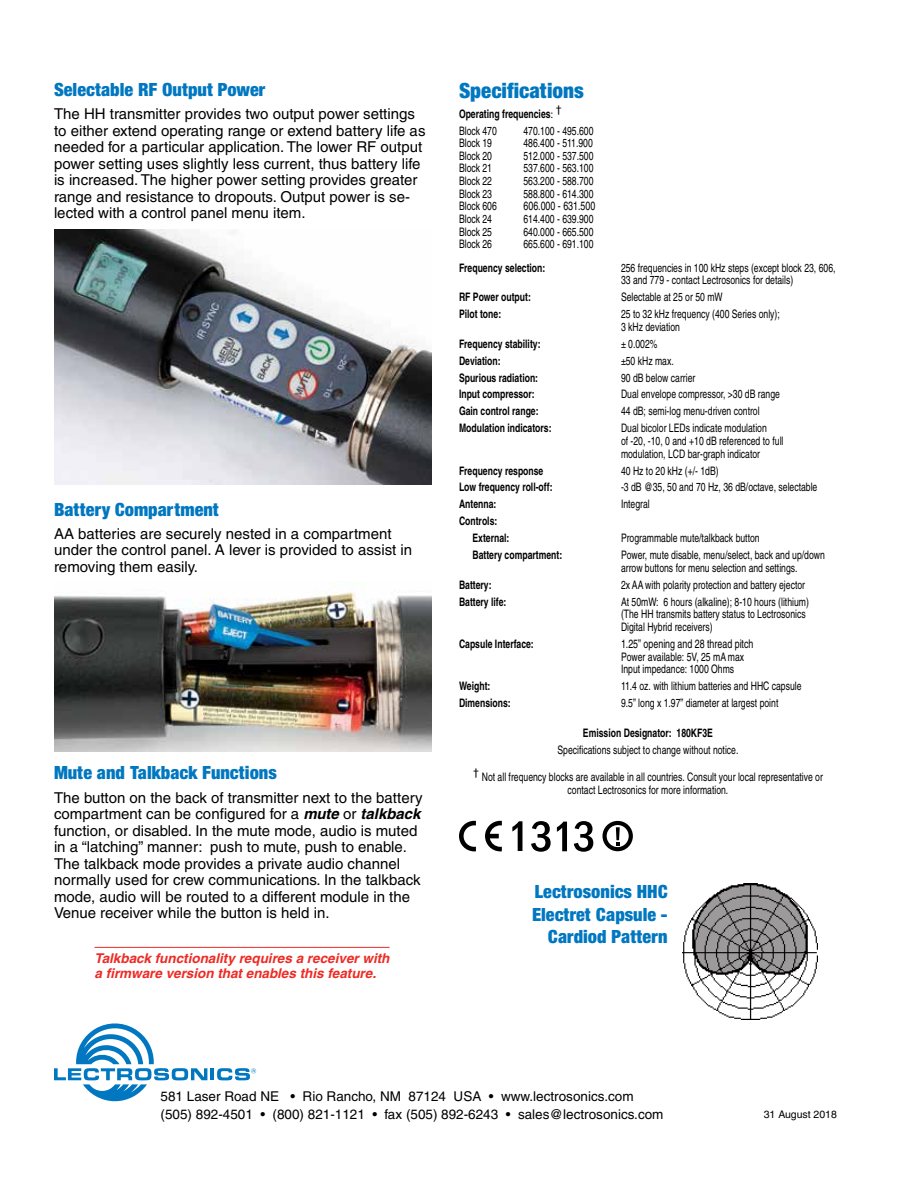
<style>
.page{position:relative;width:918px;height:1188px;background:#fff}
.page>*{position:absolute;margin:0;border:0;box-sizing:border-box;transform-origin:0 0}
.t1{font:900 condensed 22.5px "Sans";color:#0077c0}
.t2{font:900 condensed 19.5px/22.5px "Sans";color:#0077c0;text-align:right}
.t3{font:15px/16.5px "Helvetica";color:#000}
.t4{font:13.5px/18px "Helvetica";color:#000}
.t5{font:italic 700 13.5px/15px "Helvetica";color:#ee2a24}
.t6{font:condensed 12px "Sans";color:#000;scale:.9 1}
.t7{font:condensed 11.7px/12.6px "Sans";color:#000;scale:.9 1}
.t8{font:700 condensed 11.7px/17px "Sans";color:#000;scale:.9 1}
.t9{font:10.5px "Helvetica";color:#000}
.s1{font-weight:700;font-style:italic}
.s2{font-family:"Helvetica";font-weight:400;font-stretch:normal;font-size:10.5px}
.s3{font-weight:400}
</style>
<div class="page">
<svg style="left:54px;top:1023px;width:202px;height:79px"></svg>
<hr style="left:94px;top:947px;width:296px;height:1px;background:#ee2a24">
<img style="left:54px;top:230px;width:378px;height:255px">
<img style="left:54px;top:591px;width:378px;height:161px">
<svg style="left:512px;top:821px;width:10px;height:30px"></svg>
<svg style="left:531px;top:821px;width:20px;height:31px"></svg>
<svg style="left:574px;top:821px;width:19px;height:31px"></svg>
<svg style="left:557px;top:822px;width:10px;height:29px"></svg>
<div style="left:603px;top:821px;width:30px;height:30px;border:4px solid #000;border-radius:50%"></div>
<svg style="left:616px;top:827px;width:4px;height:18px"></svg>
<svg style="left:485px;top:821px;width:17px;height:30px"></svg>
<svg style="left:459px;top:821px;width:17px;height:30px"></svg>
<img style="left:683px;top:883px;width:135px;height:137px">
<h2 class="t2" style="left:54px;top:78px;width:213px">Selectable RF Output Power</h2>
<p class="t3" style="left:54px;top:106px;width:373px">The HH transmitter provides two output power settings to either extend operating range or extend battery life as needed for a particular application. The lower RF output power setting uses slightly less current, thus battery life is increased. The higher power setting provides greater range and resistance to dropouts. Output power is se&shy;lected with a control panel menu item.</p>
<h2 class="t2" style="left:54px;top:497px;width:167px">Battery Compartment</h2>
<p class="t3" style="left:54px;top:525px;width:360px">AA batteries are securely nested in a compartment under the control panel. A lever is provided to assist in removing them easily.</p>
<h2 class="t2" style="left:54px;top:761px;width:224px">Mute and Talkback Functions</h2>
<p class="t3" style="left:54px;top:789px;width:370px">The button on the back of transmitter next to the battery compartment can be configured for a <span class="s1">mute</span> or <span class="s1">talkback </span>function, or disabled. In the mute mode, audio is muted in a “latching” manner: push to mute, push to enable.<br>The talkback mode provides a private audio channel normally used for crew communications. In the talkback mode, audio will be routed to a different module in the Venue receiver while the button is held in.</p>
<p class="t5" style="left:94px;top:951px;width:297px">Talkback functionality requires a receiver with a firmware version that enables this feature.</p>
<h1 class="t1" style="left:459px;top:77px;width:126px">Specifications</h1>
<p class="t8" style="left:459px;top:105px;width:116px">Operating frequencies<span class="s2">: </span><sup>†<br></sup><span class="s3">Block 470</span></p>
<p class="t7" style="left:523px;top:124px;width:79px">470.100 - 495.600</p>
<p class="t7" style="left:459px;top:137px;width:38px">Block 19</p>
<p class="t7" style="left:523px;top:137px;width:79px">486.400 - 511.900</p>
<p class="t7" style="left:459px;top:149px;width:38px">Block 20</p>
<p class="t7" style="left:523px;top:149px;width:79px">512.000 - 537.500</p>
<p class="t7" style="left:459px;top:162px;width:38px">Block 21</p>
<p class="t7" style="left:523px;top:162px;width:79px">537.600 - 563.100</p>
<p class="t7" style="left:459px;top:175px;width:38px">Block 22</p>
<p class="t7" style="left:523px;top:175px;width:79px">563.200 - 588.700</p>
<p class="t7" style="left:459px;top:187px;width:38px">Block 23</p>
<p class="t7" style="left:523px;top:187px;width:79px">588.800 - 614.300</p>
<p class="t7" style="left:459px;top:200px;width:44px">Block 606</p>
<p class="t6" style="left:524px;top:199px;width:81px">606.000 - 631.500</p>
<p class="t7" style="left:459px;top:213px;width:38px">Block 24</p>
<p class="t7" style="left:523px;top:213px;width:79px">614.400 - 639.900</p>
<p class="t7" style="left:459px;top:225px;width:38px">Block 25</p>
<p class="t7" style="left:523px;top:225px;width:79px">640.000 - 665.500</p>
<p class="t7" style="left:459px;top:238px;width:38px">Block 26</p>
<p class="t7" style="left:523px;top:238px;width:79px">665.600 - 691.100</p>
<p class="t8" style="left:459px;top:259px;width:97px">Frequency selection:</p>
<p class="t7" style="left:621px;top:261px;width:240px">256 frequencies in 100 kHz steps (except block 23, 606,<br>33 and 779 - contact Lectrosonics for details)</p>
<p class="t8" style="left:459px;top:288px;width:81px">RF Power output:</p>
<p class="t7" style="left:621px;top:291px;width:115px">Selectable at 25 or 50 mW</p>
<p class="t8" style="left:459px;top:305px;width:48px">Pilot tone:</p>
<p class="t7" style="left:621px;top:308px;width:178px">25 to 32 kHz frequency (400 Series only);<br>3 kHz deviation</p>
<p class="t8" style="left:459px;top:335px;width:92px">Frequency stability:</p>
<p class="t7" style="left:621px;top:337px;width:42px">± 0.002%</p>
<p class="t8" style="left:459px;top:352px;width:48px">Deviation:</p>
<p class="t7" style="left:621px;top:354px;width:60px">±50 kHz max.</p>
<p class="t8" style="left:459px;top:369px;width:89px">Spurious radiation:</p>
<p class="t7" style="left:621px;top:371px;width:84px">90 dB below carrier</p>
<p class="t8" style="left:459px;top:386px;width:86px">Input compressor:</p>
<p class="t7" style="left:621px;top:388px;width:178px">Dual envelope compressor, &gt;30 dB range</p>
<p class="t8" style="left:459px;top:403px;width:90px">Gain control range:</p>
<p class="t7" style="left:621px;top:405px;width:156px">44 dB; semi-log menu-driven control</p>
<p class="t8" style="left:459px;top:420px;width:104px">Modulation indicators:</p>
<p class="t7" style="left:621px;top:422px;width:182px">Dual bicolor LEDs indicate modulation<br>of -20, -10, 0 and +10 dB referenced to full modulation, LCD bar-graph indicator</p>
<p class="t8" style="left:459px;top:462px;width:95px">Frequency response</p>
<p class="t7" style="left:621px;top:464px;width:110px">40 Hz to 20 kHz (+/- 1dB)</p>
<p class="t8" style="left:459px;top:479px;width:105px">Low frequency roll-off:</p>
<p class="t7" style="left:621px;top:481px;width:220px">-3 dB @35, 50 and 70 Hz, 36 dB/octave, selectable</p>
<p class="t8" style="left:459px;top:496px;width:43px">Antenna:</p>
<p class="t7" style="left:621px;top:498px;width:33px">Integral</p>
<p class="t8" style="left:472px;top:513px;width:43px;text-indent:-13px">Controls:<br>External:</p>
<p class="t7" style="left:621px;top:532px;width:156px">Programmable mute/talkback button</p>
<p class="t8" style="left:472px;top:547px;width:101px">Battery compartment:</p>
<p class="t7" style="left:621px;top:549px;width:228px">Power, mute disable, menu/select, back and up/down arrow buttons for menu selection and settings.</p>
<p class="t8" style="left:459px;top:576px;width:38px">Battery:</p>
<p class="t7" style="left:621px;top:578px;width:206px">2x AA with polarity protection and battery ejector</p>
<p class="t8" style="left:459px;top:593px;width:54px">Battery life:</p>
<p class="t7" style="left:621px;top:595px;width:210px">At 50mW: 6 hours (alkaline); 8-10 hours (lithium) (The HH transmits battery status to Lectrosonics<br>Digital Hybrid receivers)</p>
<p class="t8" style="left:459px;top:635px;width:85px">Capsule Interface:</p>
<p class="t6" style="left:621px;top:637px;width:149px">1.25” opening and 28 thread pitch</p>
<p class="t7" style="left:621px;top:650px;width:138px">Power available: 5V, 25 mA max<br>Input impedance: 1000 Ohms</p>
<p class="t8" style="left:459px;top:677px;width:36px">Weight:</p>
<p class="t7" style="left:621px;top:680px;width:202px">11.4 oz. with lithium batteries and HHC capsule</p>
<p class="t8" style="left:459px;top:694px;width:59px">Dimensions:</p>
<p class="t7" style="left:621px;top:697px;width:176px">9.5” long x 1.97” diameter at largest point</p>
<p class="t8" style="left:583px;top:724px;width:146px">Emission Designator: 180KF3E</p>
<p class="t7" style="left:558px;top:743px;width:203px">Specifications subject to change without notice.</p>
<p class="t7" style="left:473px;top:771px;width:390px;text-align:center"><sup>†</sup> Not all frequency blocks are available in all countries. Consult your local representative or contact Lectrosonics for more information.</p>
<h2 class="t2" style="left:532px;top:880px;width:137px">Lectrosonics HHC<br>Electret Capsule -<br>Cardiod Pattern</h2>
<p class="t4" style="left:161px;top:1088px;width:504px">581 Laser Road NE • Rio Rancho, NM 87124 USA • www.lectrosonics.com (505) 892-4501 • (800) 821-1121 • fax (505) 892-6243 • sales@lectrosonics.com</p>
<p class="t9" style="left:764px;top:1108px;width:75px">31 August 2018</p>
</div>
